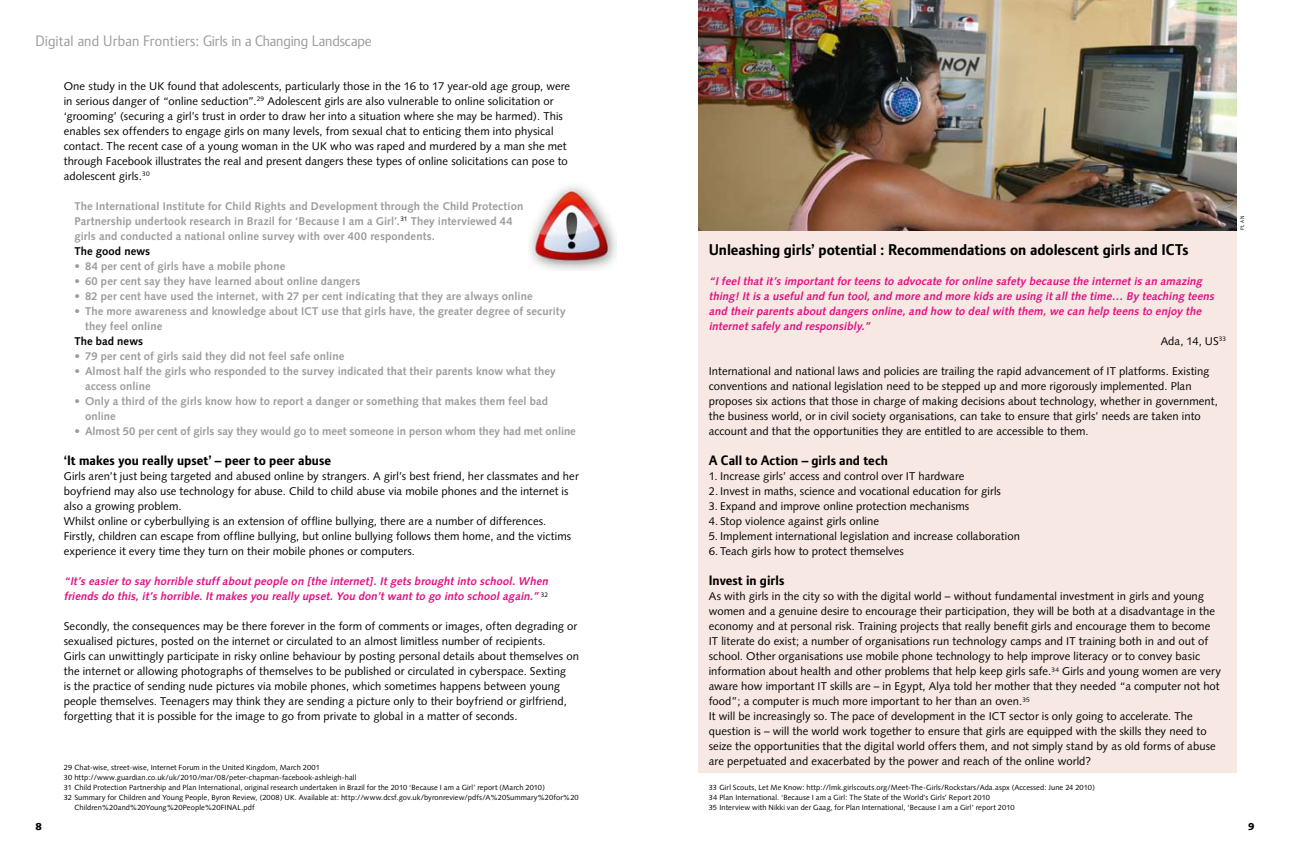
<style>
.page{position:relative;width:1290px;height:865px;background:#fff}
.page>*{position:absolute;margin:0;border:0;box-sizing:border-box;transform-origin:0 0}
.t1{font:700 15px "Plan";color:#000}
.t2{font:14.5px "Plan Roman";letter-spacing:-.005em;color:#9c9c9c}
.t3{font:700 13.12px "Plan";letter-spacing:.005em;color:#000}
.t4{font:11.25px/15px "Syntax";letter-spacing:.005em;color:#000}
.t5{font:700 11.25px/15px "Syntax";letter-spacing:.01em;color:#9c9c9c}
.t6{font:italic 700 11.25px/15px "Syntax";color:#e11283}
.t7{font:700 11.25px "Syntax";letter-spacing:.01em;color:#000}
.t8{font:900 10px "Syntax";color:#000}
.t9{font:7.5px/10px "Syntax";letter-spacing:.01em;color:#000}
.t10{font:5px "Plan Roman";color:#000}
</style>
<div class="page">
<div style="left:698px;top:67px;width:539px;height:705px;background:#f7e8e3"></div>
<img style="left:528px;top:184px;width:88px;height:86px">
<img style="left:698px;top:0;width:539px;height:230px">
<p class="t2" style="left:35px;top:33px;width:338px">Digital and Urban Frontiers: Girls in a Changing Landscape</p>
<p class="t4" style="left:64px;top:79px;width:508px">One study in the UK found that adolescents, particularly those in the 16 to 17 year-old age group, were in serious danger of “online seduction”.<sup>29</sup> Adolescent girls are also vulnerable to online solicitation or ‘grooming’ (securing a girl’s trust in order to draw her into a situation where she may be harmed). This enables sex offenders to engage girls on many levels, from sexual chat to enticing them into physical contact. The recent case of a young woman in the UK who was raped and murdered by a man she met through Facebook illustrates the real and present dangers these types of online solicitations can pose to adolescent girls.<sup>30</sup></p>
<p class="t5" style="left:74px;top:199px;width:450px">The International Institute for Child Rights and Development through the Child Protection<br>Partnership undertook research in Brazil for ‘Because I am a Girl’.<sup>31</sup> They interviewed 44 girls and conducted a national online survey with over 400 respondents.</p>
<p class="t7" style="left:74px;top:245px;width:77px">The good news</p>
<p class="t5" style="left:74px;top:259px;width:212px">• 84 per cent of girls have a mobile phone</p>
<p class="t5" style="left:74px;top:274px;width:287px">• 60 per cent say they have learned about online dangers</p>
<p class="t5" style="left:74px;top:289px;width:460px">• 82 per cent have used the internet, with 27 per cent indicating that they are always online</p>
<p class="t5" style="left:85px;top:304px;width:482px;text-indent:-11px">• The more awareness and knowledge about ICT use that girls have, the greater degree of security they feel online</p>
<p class="t7" style="left:74px;top:335px;width:70px">The bad news</p>
<p class="t5" style="left:74px;top:349px;width:271px">• 79 per cent of girls said they did not feel safe online</p>
<p class="t5" style="left:85px;top:364px;width:472px;text-indent:-11px">• Almost half the girls who responded to the survey indicated that their parents know what they access online</p>
<p class="t5" style="left:85px;top:394px;width:465px;text-indent:-11px">• Only a third of the girls know how to report a danger or something that makes them feel bad online</p>
<p class="t5" style="left:74px;top:424px;width:503px">• Almost 50 per cent of girls say they would go to meet someone in person whom they had met online</p>
<p class="t3" style="left:64px;top:453px;width:269px">‘It makes you really upset’ – peer to peer abuse</p>
<p class="t4" style="left:64px;top:469px;width:516px">Girls aren’t just being targeted and abused online by strangers. A girl’s best friend, her classmates and her boyfriend may also use technology for abuse. Child to child abuse via mobile phones and the internet is also a growing problem.<br>Whilst online or cyberbullying is an extension of offline bullying, there are a number of differences.<br>Firstly, children can escape from offline bullying, but online bullying follows them home, and the victims experience it every time they turn on their mobile phones or computers.</p>
<p class="t6" style="left:64px;top:574px;width:488px">“It’s easier to say horrible stuff about people on [the internet]. It gets brought into school. When friends do this, it’s horrible. It makes you really upset. You don’t want to go into school again.” <sup>3</sup> <sup>2</sup></p>
<p class="t4" style="left:64px;top:619px;width:517px">Secondly, the consequences may be there forever in the form of comments or images, often degrading or sexualised pictures, posted on the internet or circulated to an almost limitless number of recipients.<br>Girls can unwittingly participate in risky online behaviour by posting personal details about themselves on the internet or allowing photographs of themselves to be published or circulated in cyberspace. Sexting<br>is the practice of sending nude pictures via mobile phones, which sometimes happens between young people themselves. Teenagers may think they are sending a picture only to their boyfriend or girlfriend, forgetting that it is possible for the image to go from private to global in a matter of seconds.</p>
<p class="t9" style="left:64px;top:762px;width:258px">29 Chat-wise, street-wise, Internet Forum in the United Kingdom, March 2001</p>
<p class="t9" style="left:64px;top:772px;width:294px">30 http://www.guardian.co.uk/uk/2010/mar/08/peter-chapman-facebook-ashleigh-hall</p>
<p class="t9" style="left:64px;top:782px;width:483px">31 Child Protection Partnership and Plan International, original research undertaken in Brazil for the 2010 ‘Because I am a Girl’ report (March 2010)</p>
<p class="t9" style="left:64px;top:792px;width:516px">32 Summary for Children and Young People, Byron Review, (2008) UK. Available at: http://www.dcsf.gov.uk/byronreview/pdfs/A%20Summary%20for%20</p>
<p class="t9" style="left:74px;top:802px;width:182px">Children%20and%20Young%20People%20FINAL.pdf</p>
<h1 class="t1" style="left:709px;top:241px;width:481px">Unleashing girls’ potential : Recommendations on adolescent girls and ICTs</h1>
<p class="t6" style="left:709px;top:274px;width:497px">“I feel that it’s important for teens to advocate for online safety because the internet is an amazing</p>
<p class="t6" style="left:709px;top:289px;width:509px">thing! It is a useful and fun tool, and more and more kids are using it all the time… By teaching teens</p>
<p class="t6" style="left:709px;top:304px;width:496px">and their parents about dangers online, and how to deal with them, we can help teens to enjoy the</p>
<p class="t6" style="left:709px;top:319px;width:165px">internet safely and responsibly.”</p>
<p class="t4" style="left:1161px;top:334px;width:67px">Ada, 14, US<sup>33</sup></p>
<p class="t4" style="left:709px;top:364px;width:511px">International and national laws and policies are trailing the rapid advancement of IT platforms. Existing conventions and national legislation need to be stepped up and more rigorously implemented. Plan proposes six actions that those in charge of making decisions about technology, whether in government, the business world, or in civil society organisations, can take to ensure that girls’ needs are taken into account and that the opportunities they are entitled to are accessible to them.</p>
<p class="t3" style="left:709px;top:453px;width:181px">A Call to Action – girls and tech</p>
<p class="t4" style="left:709px;top:469px;width:257px">1. Increase girls’ access and control over IT hardware</p>
<p class="t4" style="left:709px;top:484px;width:294px">2. Invest in maths, science and vocational education for girls</p>
<p class="t4" style="left:709px;top:499px;width:262px">3. Expand and improve online protection mechanisms</p>
<p class="t4" style="left:709px;top:514px;width:172px">4. Stop violence against girls online</p>
<p class="t4" style="left:709px;top:529px;width:313px">5. Implement international legislation and increase collaboration</p>
<p class="t4" style="left:709px;top:544px;width:197px">6. Teach girls how to protect themselves</p>
<p class="t3" style="left:709px;top:573px;width:77px">Invest in girls</p>
<p class="t4" style="left:709px;top:589px;width:514px">As with girls in the city so with the digital world – without fundamental investment in girls and young women and a genuine desire to encourage their participation, they will be both at a disadvantage in the economy and at personal risk. Training projects that really benefit girls and encourage them to become IT literate do exist; a number of organisations run technology camps and IT training both in and out of school. Other organisations use mobile phone technology to help improve literacy or to convey basic information about health and other problems that help keep girls safe.<sup>34</sup> Girls and young women are very aware how important IT skills are – in Egypt, Alya told her mother that they needed “a computer not hot food”; a computer is much more important to her than an oven.<sup>35<br></sup>It will be increasingly so. The pace of development in the ICT sector is only going to accelerate. The question is – will the world work together to ensure that girls are equipped with the skills they need to seize the opportunities that the digital world offers them, and not simply stand by as old forms of abuse are perpetuated and exacerbated by the power and reach of the online world?</p>
<p class="t9" style="left:709px;top:782px;width:388px">33 Girl Scouts, Let Me Know: http://lmk.girlscouts.org/Meet-The-Girls/Rockstars/Ada.aspx (Accessed: June 24 2010)<br>34 Plan International. ‘Because I am a Girl: The State of the World’s Girls’ Report 2010<br>35 Interview with Nikki van der Gaag, for Plan International, ‘Because I am a Girl’ report 2010</p>
<p class="t10" style="left:1239px;top:230px;width:16px;rotate:-90deg">PLAN</p>
<p class="t8" style="left:35px;top:820px;width:8px">8</p>
<p class="t8" style="left:1248px;top:820px;width:8px">9</p>
</div>
